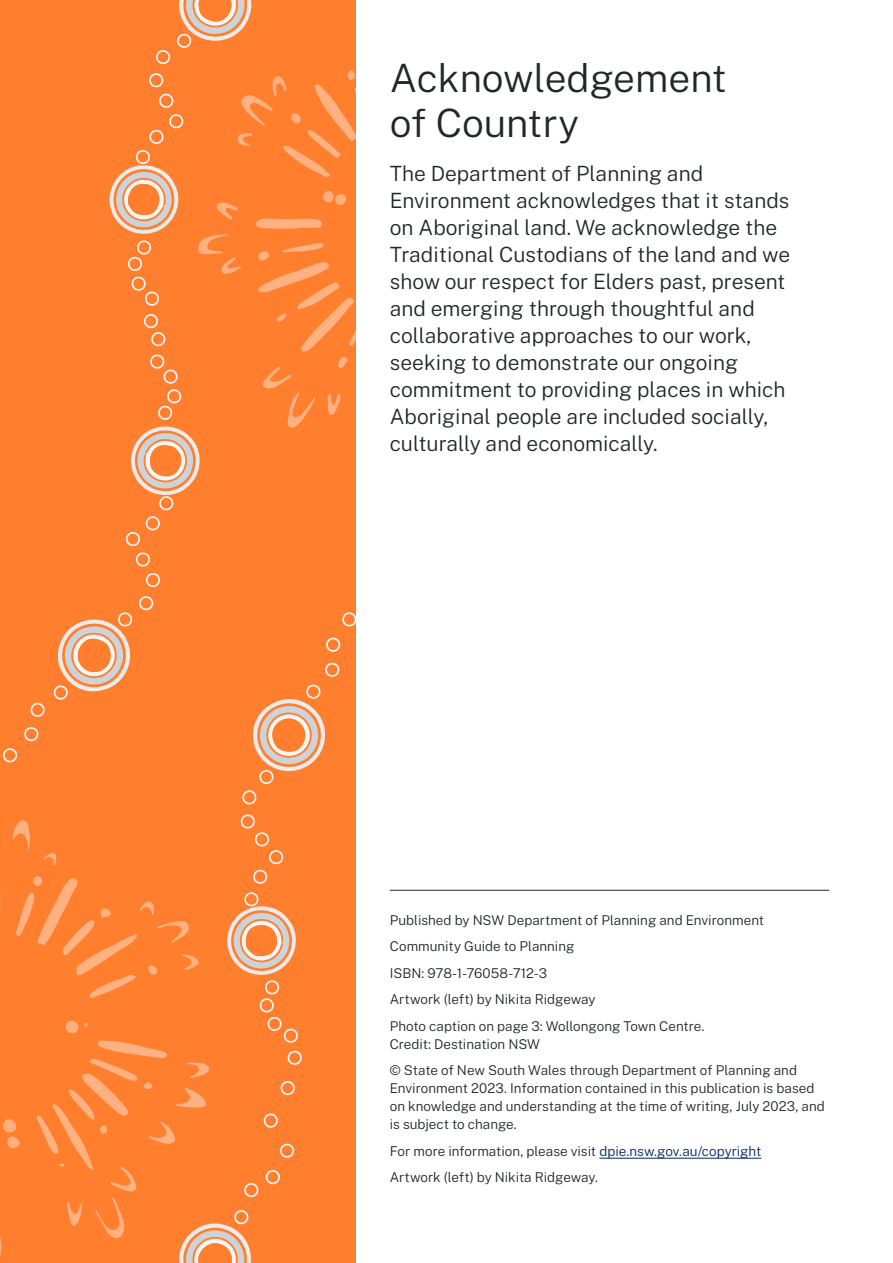
<style>
.page{position:relative;width:893px;height:1263px;background:#fff}
.page>*{position:absolute;margin:0;border:0;box-sizing:border-box;transform-origin:0 0}
.Body{font:300 39px/45px "Public Sans";color:#22272b}
.Pull-Quote{font:300 21px/27px "Public Sans";color:#22272b}
.Contact_details{font:300 13.5px/18px "Public Sans";letter-spacing:-.005em;color:#22272b}
.s1{color:#002664}
</style>
<div class="page">
<div style="left:0;top:0;width:356px;height:1263px;background:#ff7f2f"></div>
<svg style="left:3px;top:727px;width:36px;height:36px"></svg>
<svg style="left:30px;top:702px;width:15px;height:15px"></svg>
<svg style="left:53px;top:596px;width:101px;height:104px"></svg>
<svg style="left:342px;top:612px;width:14px;height:15px"></svg>
<svg style="left:326px;top:637px;width:15px;height:15px"></svg>
<svg style="left:325px;top:662px;width:15px;height:15px"></svg>
<svg style="left:242px;top:684px;width:84px;height:121px"></svg>
<svg style="left:0;top:814px;width:302px;height:449px"></svg>
<svg style="left:109px;top:0;width:247px;height:588px"></svg>
<hr style="left:390px;top:890px;width:439px;height:1px;background:#22272b">
<hr style="left:599px;top:1158px;width:162px;height:1px;background:#002664">
<p class="Body" style="left:390px;top:53px;width:339px">Acknowledgement of Country</p>
<p class="Pull-Quote" style="left:390px;top:159px;width:402px">The Department of Planning and Environment acknowledges that it stands on Aboriginal land. We acknowledge the Traditional Custodians of the land and we show our respect for Elders past, present and emerging through thoughtful and collaborative approaches to our work, seeking to demonstrate our ongoing commitment to providing places in which Aboriginal people are included socially, culturally and economically.</p>
<p class="Contact_details" style="left:390px;top:910px;width:376px">Published by NSW Department of Planning and Environment</p>
<p class="Contact_details" style="left:390px;top:936px;width:186px">Community Guide to Planning</p>
<p class="Contact_details" style="left:390px;top:963px;width:159px">ISBN: 978-1-76058-712-3</p>
<p class="Contact_details" style="left:390px;top:989px;width:207px">Artwork (left) by Nikita Ridgeway</p>
<p class="Contact_details" style="left:390px;top:1016px;width:316px">Photo caption on page 3: Wollongong Town Centre.<br>Credit: Destination NSW</p>
<p class="Contact_details" style="left:390px;top:1060px;width:437px">© State of New South Wales through Department of Planning and Environment 2023. Information contained in this publication is based on knowledge and understanding at the time of writing, July 2023, and is subject to change.</p>
<p class="Contact_details" style="left:390px;top:1141px;width:373px">For more information, please visit <span class="s1">dpie.nsw.gov.au/copyright</span></p>
<p class="Contact_details" style="left:390px;top:1167px;width:210px">Artwork (left) by Nikita Ridgeway.</p>
</div>
